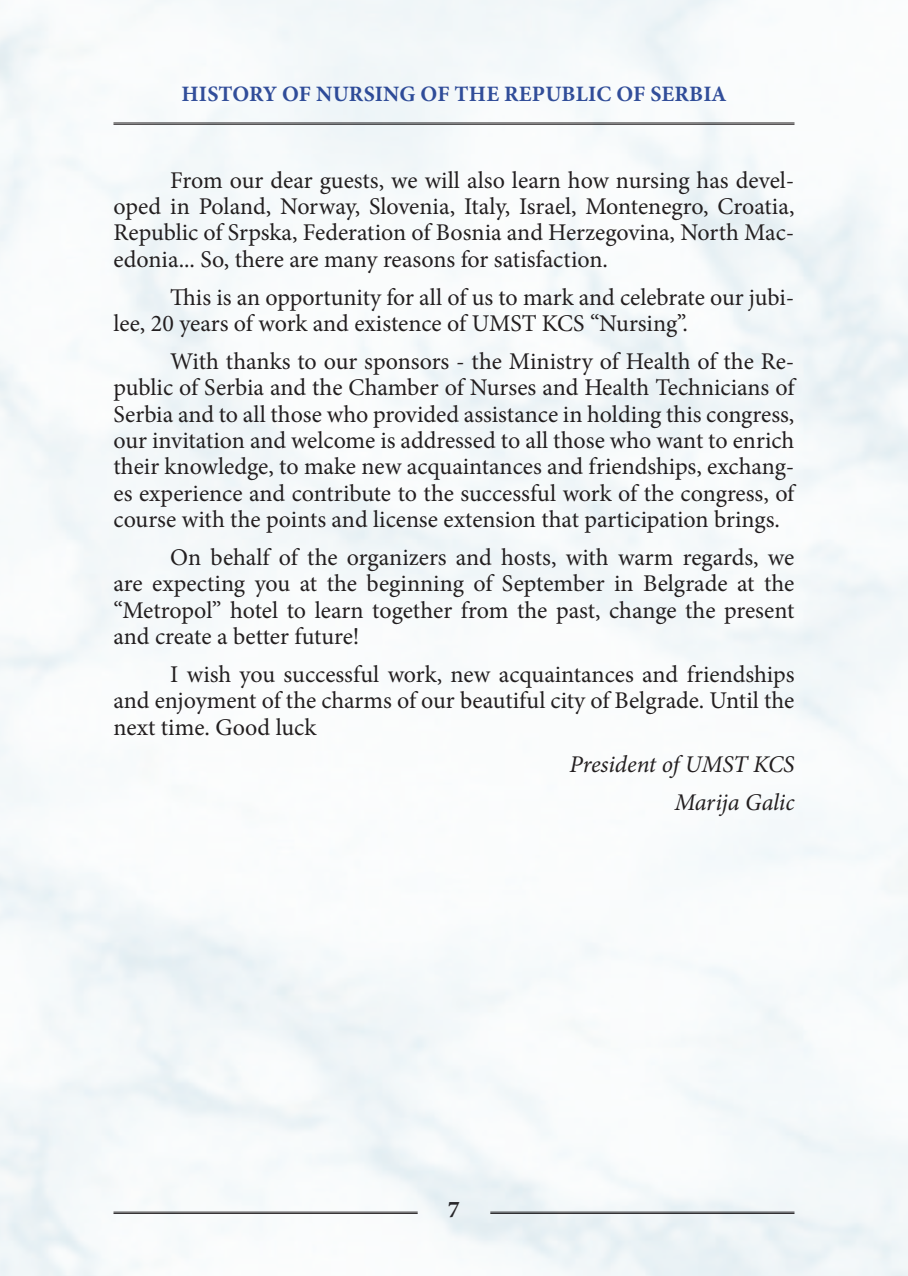
<style>
.page{position:relative;width:908px;height:1276px;background:#fff}
.page>*{position:absolute;margin:0;border:0;box-sizing:border-box;transform-origin:0 0}
.t1{font:24px/26.4px "Minion Pro";letter-spacing:-.005em;color:#231f20;text-align:justify}
.t2{font:italic 24px/37.8px "Minion Pro";letter-spacing:-.01em;color:#231f20;text-align:right}
.t3{font:700 24px "Minion Pro";color:#231f20}
.t4{font:700 22px "Minion Pro";letter-spacing:.01em;color:#253f8e}
</style>
<div class="page">
<img style="left:0;top:0;width:907px;height:1276px">
<p class="t4" style="left:181px;top:79px;width:546px">HISTORY OF NURSING OF THE REPUBLIC OF SERBIA</p>
<p class="t1" style="left:113px;top:167px;width:682px;text-indent:57px">From our dear guests, we will also learn how nursing has devel&shy;oped in Poland, Norway, Slovenia, Italy, Israel, Montenegro, Croatia, Republic of Srpska, Federation of Bosnia and Herzegovina, North Mac&shy;edonia... So, there are many reasons for satisfaction.</p>
<p class="t1" style="left:113px;top:284px;width:682px;text-indent:57px">This is an opportunity for all of us to mark and celebrate our jubi&shy;lee, 20 years of work and existence of UMST KCS “Nursing”.</p>
<p class="t1" style="left:113px;top:348px;width:682px;text-indent:57px">With thanks to our sponsors - the Ministry of Health of the Re&shy;public of Serbia and the Chamber of Nurses and Health Technicians of Serbia and to all those who provided assistance in holding this congress, our invitation and welcome is addressed to all those who want to enrich their knowledge, to make new acquaintances and friendships, exchang&shy;es experience and contribute to the successful work of the congress, of course with the points and license extension that participation brings.</p>
<p class="t1" style="left:113px;top:544px;width:682px;text-indent:57px">On behalf of the organizers and hosts, with warm regards, we are expecting you at the beginning of September in Belgrade at the “Metropol” hotel to learn together from the past, change the present and create a better future!</p>
<p class="t1" style="left:113px;top:661px;width:682px;text-indent:57px">I wish you successful work, new acquaintances and friendships and enjoyment of the charms of our beautiful city of Belgrade. Until the next time. Good luck</p>
<p class="t2" style="left:569px;top:746px;width:226px">President of UMST KCS<br>Marija Galic</p>
<p class="t3" style="left:448px;top:1192px;width:13px">7</p>
</div>
